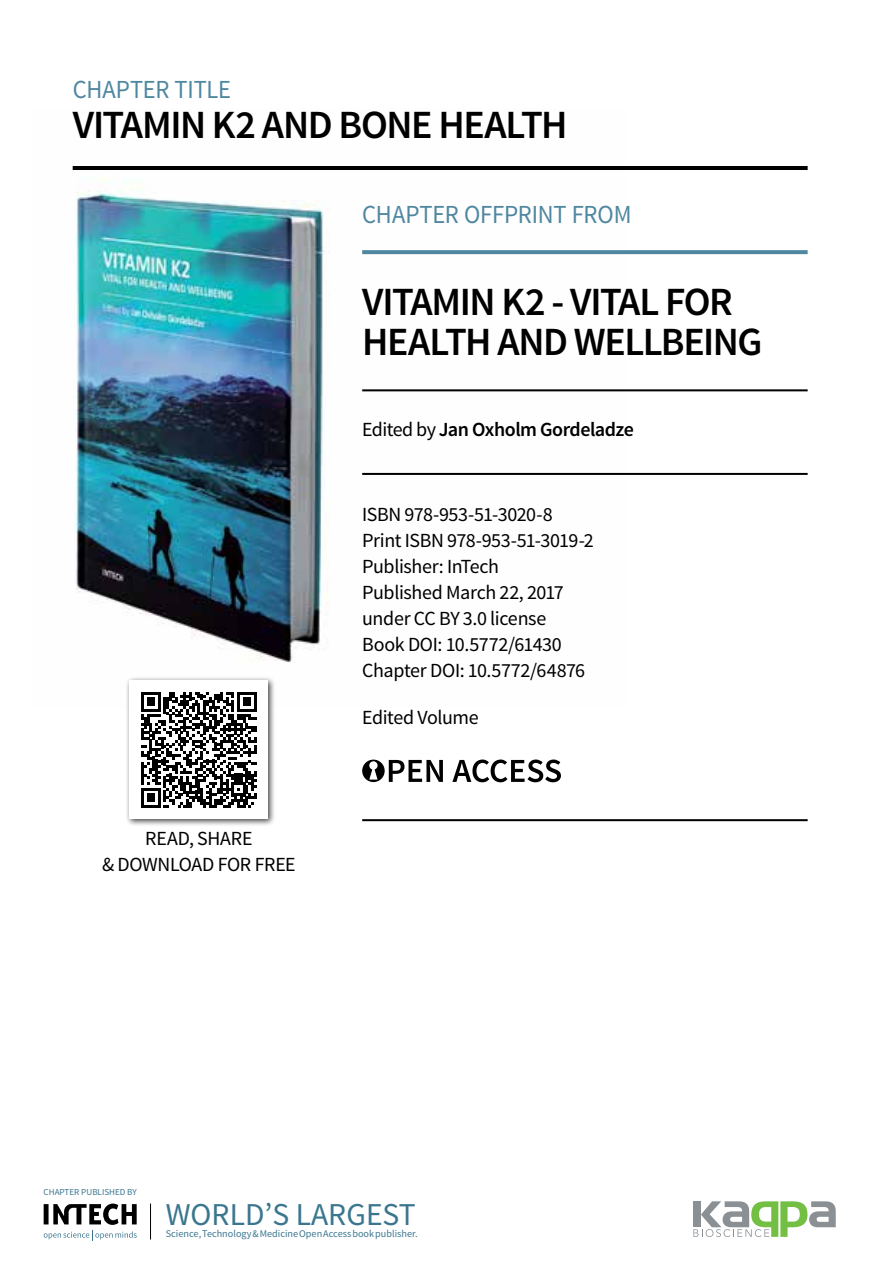
<style>
.page{position:relative;width:879px;height:1276px;background:#fff}
.page>*{position:absolute;margin:0;border:0;box-sizing:border-box;transform-origin:0 0}
.t1{font:600 40px/40px "Source Sans Pro";letter-spacing:-.035em;color:#000}
.t2{font:31.8px "Source Sans Pro";color:#3a768e}
.t3{font:26px "Source Sans Pro";letter-spacing:-.01em;color:#4f87a0;scale:.95 1}
.t4{font:20px/26px "Source Sans Pro";letter-spacing:-.02em;color:#000}
.t5{font:600 20px "Source Sans Pro";letter-spacing:-.025em;color:#000}
.t6{font:10.2px "Source Sans Pro";color:#3a768e}
.t7{font:9.2px "Source Sans Pro";color:#3a768e}
.s1{font-weight:400}
</style>
<div class="page">
<img style="left:72px;top:166px;width:554px;height:496px">
<svg style="left:362px;top:250px;width:445px;height:4px;background:#558ba3"></svg>
<hr style="left:73px;top:166px;width:734px;height:4px;background:#000">
<hr style="left:362px;top:389px;width:445px;height:2px;background:#000">
<hr style="left:362px;top:473px;width:445px;height:2px;background:#000">
<hr style="left:362px;top:819px;width:445px;height:2px;background:#000">
<svg style="left:452px;top:759px;width:109px;height:23px"></svg>
<svg style="left:362px;top:759px;width:81px;height:23px"></svg>
<div style="left:125px;top:676px;width:151px;height:151px;background:#000;opacity:.75"></div>
<div style="left:130px;top:680px;width:138px;height:139px;background:#fff"></div>
<svg style="left:141px;top:692px;width:116px;height:115px"></svg>
<svg style="left:693px;top:1201px;width:143px;height:36px"></svg>
<svg style="left:44px;top:1203px;width:93px;height:37px"></svg>
<hr style="left:150px;top:1203px;width:1px;height:36px;background:#000">
<h3 class="t3" style="left:73px;top:74px;width:168px">CHAPTER TITLE</h3>
<h1 class="t1" style="left:73px;top:106px;width:496px">VITAMIN K2 AND BONE HEALTH</h1>
<h3 class="t3" style="left:362px;top:198px;width:285px">CHAPTER OFFPRINT FROM</h3>
<h1 class="t1" style="left:362px;top:283px;width:402px">VITAMIN K2 - VITAL FOR<br>HEALTH AND WELLBEING</h1>
<p class="t5" style="left:362px;top:417px;width:273px"><span class="s1">Edited by</span> Jan Oxholm Gordeladze</p>
<p class="t4" style="left:102px;top:825px;width:195px;text-align:center">READ, SHARE<br>&amp; DOWNLOAD FOR FREE</p>
<p class="t4" style="left:362px;top:501px;width:233px">ISBN 978-953-51-3020-8<br>Print ISBN 978-953-51-3019-2<br>Publisher: InTech<br>Published March 22, 2017 under CC BY 3.0 license<br>Book DOI: 10.5772/61430<br>Chapter DOI: 10.5772/64876</p>
<p class="t4" style="left:362px;top:704px;width:118px">Edited Volume</p>
<p class="t7" style="left:44px;top:1186px;width:95px">CHAPTER PUBLISHED BY</p>
<h2 class="t2" style="left:166px;top:1194px;width:251px">WORLD’S LARGEST</h2>
<p class="t6" style="left:166px;top:1227px;width:253px">Science,Technology&amp;MedicineOpenAccessbookpublisher.</p>
</div>
